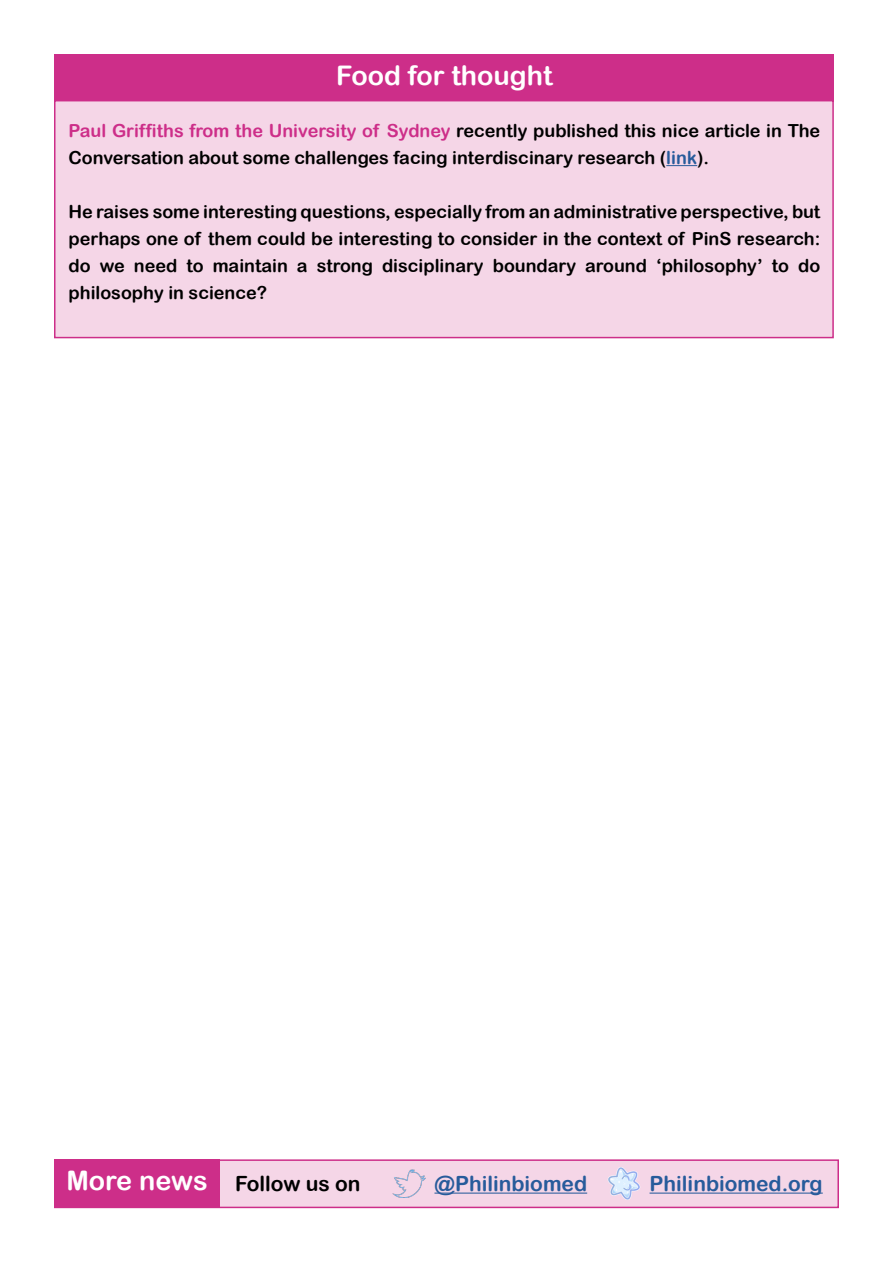
<style>
.page{position:relative;width:893px;height:1263px;background:#fff}
.page>*{position:absolute;margin:0;border:0;box-sizing:border-box;transform-origin:0 0}
.t1{font:27px "Arial Rounded MT Bold";color:#fff}
.t2{font:21px "Arial Rounded MT Bold";color:#275b9b}
.t3{font:21px "Arial Rounded MT Bold";color:#000}
.t4{font:18px/27px "Arial Rounded MT Bold";color:#000}
.s1{color:#cd2e89}
.s2{color:#275b9b}
.s3{font-size:27px;color:#fff}
</style>
<div class="page">
<div style="left:54px;top:1159px;width:785px;height:49px;background:#f5d6e7;border:2px solid #cd2e89"></div>
<div style="left:54px;top:1159px;width:165px;height:48px;background:#cd2e89"></div>
<img style="left:393px;top:1169px;width:32px;height:28px">
<hr style="left:434px;top:1192px;width:153px;height:1px;background:#275b9b">
<img style="left:608px;top:1167px;width:32px;height:32px">
<hr style="left:650px;top:1192px;width:173px;height:1px;background:#275b9b">
<div style="left:54px;top:54px;width:780px;height:48px;background:#cd2e89"></div>
<div style="left:54px;top:100px;width:780px;height:238px;background:#f5d6e7;border:2px solid #cd2e89"></div>
<hr style="left:666px;top:165px;width:31px;height:1px;background:#275b9b">
<h1 class="t1" style="left:336px;top:60px;width:218px">Food for thought</h1>
<p class="t4" style="left:69px;top:117px;width:753px"><span class="s1">Paul Griffiths from the University of Sydney</span> recently published this nice article in The<br>Conversation about some challenges facing interdiscinary research (<span class="s2">link</span>).</p>
<p class="t4" style="left:69px;top:198px;width:753px;text-align:justify">He raises some interesting questions, especially from an administrative perspective, but perhaps one of them could be interesting to consider in the context of PinS research: do we need to maintain a strong disciplinary boundary around ‘philosophy’ to do philosophy in science?</p>
<p class="t3" style="left:66px;top:1171px;width:296px"><span class="s3">More news</span> Follow us on</p>
<p class="t2" style="left:434px;top:1171px;width:154px">@Philinbiomed</p>
<p class="t2" style="left:650px;top:1171px;width:175px">Philinbiomed.org</p>
</div>
